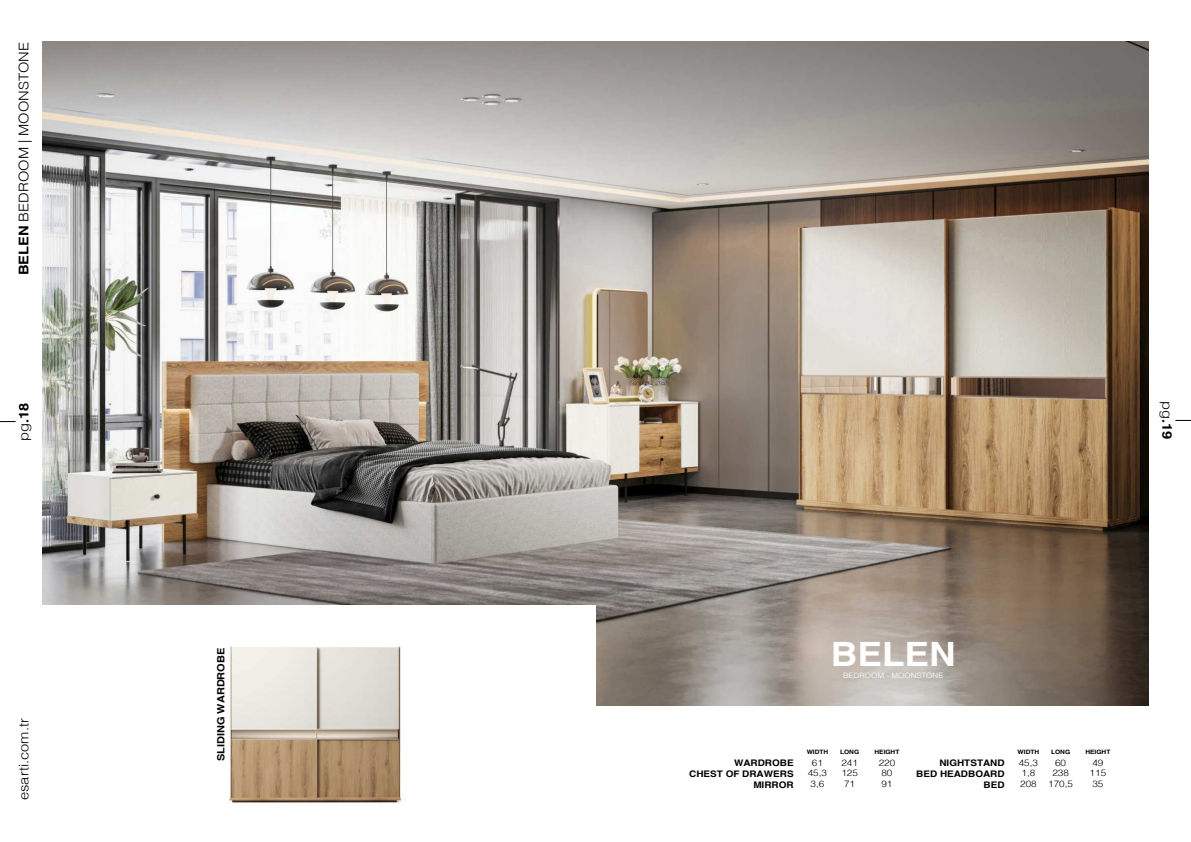
<style>
.page{position:relative;width:1191px;height:842px;background:#fff}
.page>*{position:absolute;margin:0;border:0;box-sizing:border-box;transform-origin:0 0}
.t1{font:700 33.5px "Helvetica";color:#fff;scale:1.1 1}
.t2{font:300 13.4px "Helvetica";color:#000;scale:1.1 1}
.t3{font:700 13.4px "Helvetica";color:#000;scale:1.1 1}
.t4{font:700 10px "Helvetica";color:#000;scale:1.1 1}
.t5{font:700 9.1px/10.9px "Helvetica";color:#000;text-align:right;scale:1.1 1}
.t6{font:300 9.1px/10.9px "Helvetica";color:#000;text-align:center;scale:1.1 1}
.t7{font:300 7.4px "Helvetica";color:#fff;scale:1.1 1}
.t8{font:700 6px "Helvetica";color:#000;scale:1.1 1}
.s1{font-weight:700}
.s2{font-weight:300}
</style>
<div class="page">
<svg style="left:0;top:421px;width:16px;height:1px"></svg>
<svg style="left:1175px;top:420px;width:16px;height:1px"></svg>
<img style="left:43px;top:42px;width:1105px;height:664px">
<div style="left:35px;top:605px;width:560px;height:237px;background:#fff"></div>
<img style="left:229px;top:646px;width:173px;height:157px">
<h2 class="t2" style="left:12px;top:275px;width:214px;rotate:-90deg"><span class="s1">BELEN</span> BEDROOM | MOONSTONE</h2>
<h2 class="t3" style="left:18px;top:441px;width:36px;rotate:-90deg"><span class="s2">pg</span>.18</h2>
<h2 class="t2" style="left:18px;top:800px;width:76px;rotate:-90deg">esarti.com.tr</h2>
<h2 class="t3" style="left:1172px;top:401px;width:36px;rotate:90deg"><span class="s2">pg</span>.19</h2>
<p class="t4" style="left:217px;top:761px;width:104px;rotate:-90deg">SLIDING WARDROBE</p>
<h1 class="t1" style="left:831px;top:641px;width:115px">BELEN</h1>
<p class="t7" style="left:843px;top:669px;width:93px">BEDROOM - MOONSTONE</p>
<p class="t8" style="left:806px;top:749px;width:21px">WIDTH</p>
<p class="t8" style="left:840px;top:749px;width:19px">LONG</p>
<p class="t8" style="left:874px;top:749px;width:24px">HEIGHT</p>
<p class="t8" style="left:1017px;top:749px;width:21px">WIDTH</p>
<p class="t8" style="left:1051px;top:749px;width:19px">LONG</p>
<p class="t8" style="left:1085px;top:749px;width:24px">HEIGHT</p>
<p class="t5" style="left:689px;top:758px;width:96px">WARDROBE<br>CHEST OF DRAWERS<br>MIRROR</p>
<p class="t6" style="left:807px;top:758px;width:19px">61<br>45,3<br>3,6</p>
<p class="t6" style="left:841px;top:758px;width:17px">241<br>125<br>71</p>
<p class="t6" style="left:878px;top:758px;width:17px">220<br>80<br>91</p>
<p class="t5" style="left:916px;top:758px;width:82px">NIGHTSTAND<br>BED HEADBOARD<br>BED</p>
<p class="t6" style="left:1018px;top:758px;width:19px;text-align:left">45,3<br>1,8<br>208</p>
<p class="t6" style="left:1048px;top:758px;width:24px">60<br>238<br>170,5</p>
<p class="t6" style="left:1089px;top:758px;width:17px">49<br>115<br>35</p>
</div>
